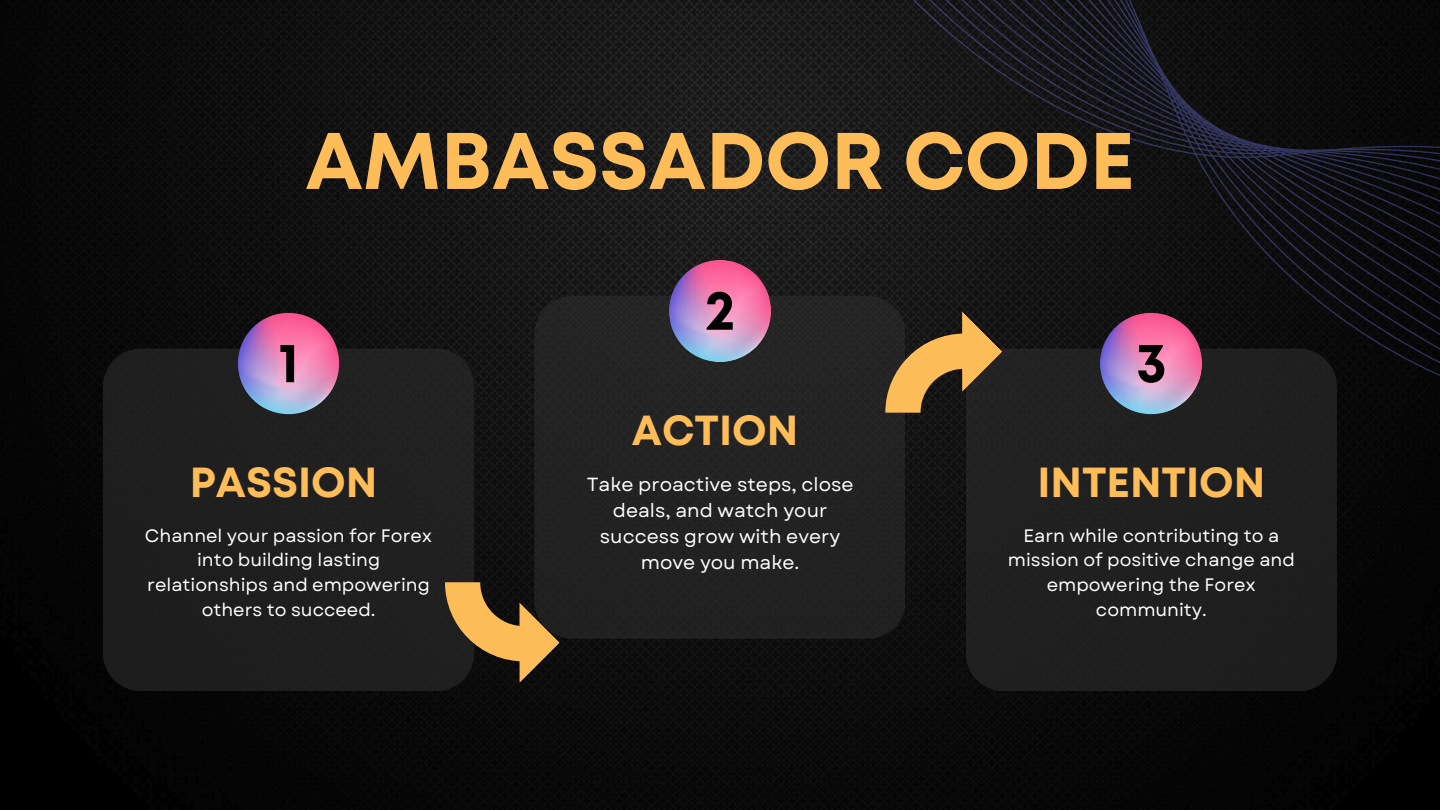
<style>
.page{position:relative;width:1440px;height:810px;background:#fff}
.page>*{position:absolute;margin:0;border:0;box-sizing:border-box;transform-origin:0 0}
.t1{font:700 80px "Mont";color:#ffbd59}
.t2{font:700 56px "Mont";color:#000}
.t3{font:700 42px "Mont";color:#ffbd59}
.t4{font:19px/26.2px "Garet";color:#fff;text-align:center}
.t5{font:18px/24.8px "Garet";color:#fff;text-align:center}
</style>
<div class="page">
<img style="left:0;top:0;width:1440px;height:810px">
<div style="left:966px;top:349px;width:371px;height:342px;background:#1f1f1f;border-radius:38px"></div>
<svg style="left:896px;top:0;width:544px;height:533px"></svg>
<div style="left:103px;top:349px;width:371px;height:342px;background:#1f1f1f;border-radius:38px"></div>
<img style="left:236px;top:312px;width:105px;height:103px">
<div style="left:534px;top:296px;width:371px;height:343px;background:#232323;border-radius:38px"></div>
<img style="left:668px;top:259px;width:105px;height:103px">
<svg style="left:445px;top:583px;width:115px;height:100px"></svg>
<svg style="left:886px;top:311px;width:116px;height:101px"></svg>
<h1 class="t1" style="left:305px;top:131px;width:831px">AMBASSADOR CODE</h1>
<h2 class="t2" style="left:279px;top:342px;width:22px">1</h2>
<h3 class="t3" style="left:190px;top:467px;width:189px">PASSION</h3>
<p class="t5" style="left:145px;top:523px;width:289px">Channel your passion for Forex into building lasting relationships and empowering others to succeed.</p>
<h2 class="t2" style="left:705px;top:289px;width:32px">2</h2>
<h3 class="t3" style="left:632px;top:414px;width:168px">ACTION</h3>
<p class="t4" style="left:587px;top:471px;width:268px">Take proactive steps, close deals, and watch your success grow with every move you make.</p>
<h2 class="t2" style="left:1136px;top:342px;width:32px">3</h2>
<h3 class="t3" style="left:1037px;top:467px;width:230px">INTENTION</h3>
<p class="t5" style="left:1008px;top:523px;width:289px">Earn while contributing to a mission of positive change and empowering the Forex community.</p>
</div>
